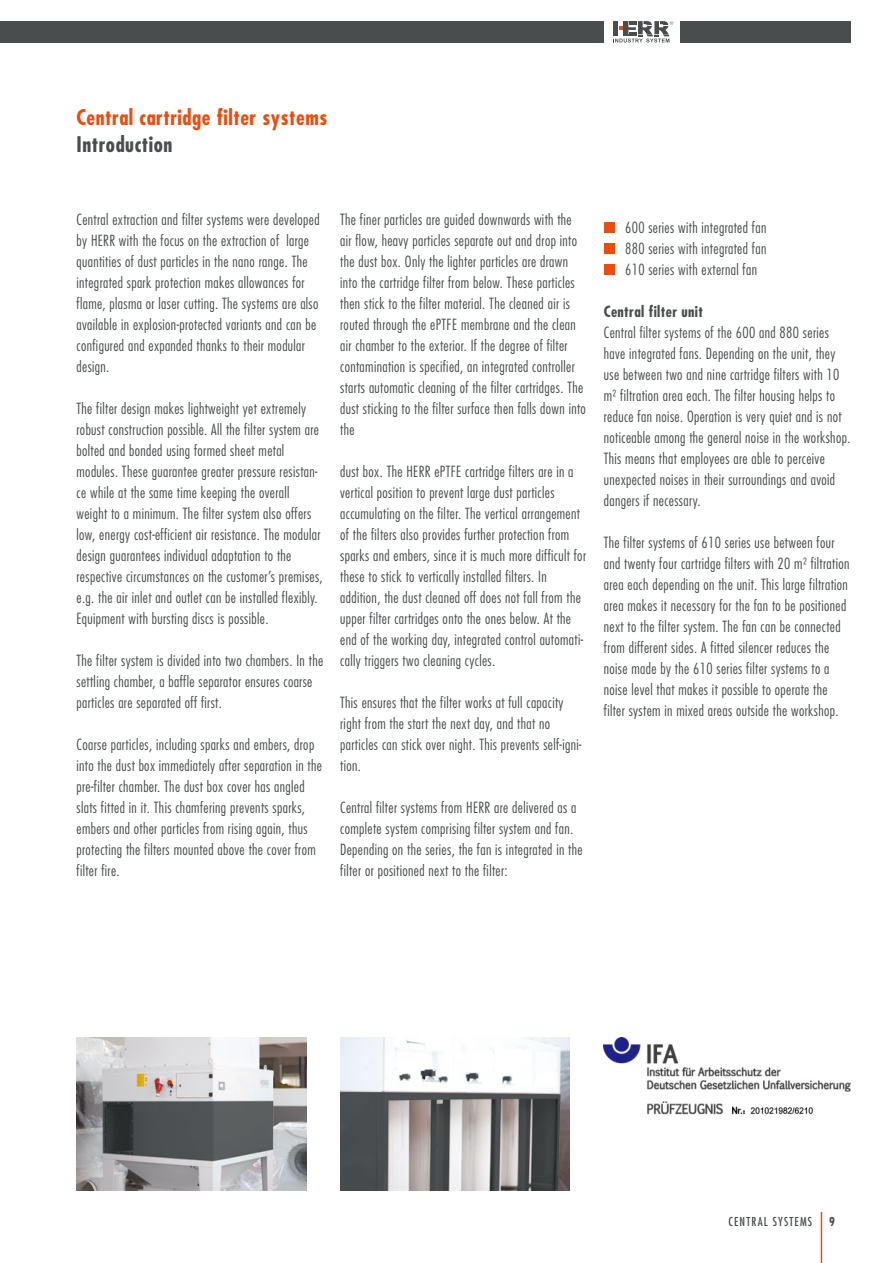
<style>
.page{position:relative;width:893px;height:1263px;background:#fff}
.page>*{position:absolute;margin:0;border:0;box-sizing:border-box;transform-origin:0 0}
.t1{font:700 condensed 21px "Futura";letter-spacing:.025em;color:#e94e0f}
.t2{font:700 condensed 21px "Futura";letter-spacing:.025em;color:#494d4e}
.t3{font:300 condensed 15px/21px "Futura";letter-spacing:.025em;color:#494d4e}
.t4{font:700 condensed 15px "Futura";letter-spacing:.025em;color:#494d4e}
.t5{font:condensed 12px "Futura";letter-spacing:.1em;color:#494d4e}
.t6{font:700 condensed 12px "Futura";color:#494d4e}
</style>
<div class="page">
<div style="left:0;top:21px;width:604px;height:22px;background:#494d4e"></div>
<svg style="left:613px;top:21px;width:60px;height:22px"></svg>
<div style="left:680px;top:21px;width:170px;height:22px;background:#494d4e"></div>
<hr style="left:821px;top:1212px;width:1px;height:51px;background:#e94e0f">
<div style="left:604px;top:222px;width:10px;height:11px;background:#e94e0f"></div>
<div style="left:604px;top:243px;width:10px;height:11px;background:#e94e0f"></div>
<div style="left:604px;top:264px;width:10px;height:11px;background:#e94e0f"></div>
<img style="left:77px;top:1038px;width:229px;height:153px">
<img style="left:340px;top:1038px;width:230px;height:153px">
<img style="left:603px;top:1038px;width:247px;height:77px">
<h1 class="t1" style="left:77px;top:103px;width:252px">Central cartridge filter systems</h1>
<h1 class="t2" style="left:77px;top:130px;width:97px">Introduction</h1>
<p class="t3" style="left:77px;top:209px;width:245px">Central extraction and filter systems were developed by HERR with the focus on the extraction of large quantities of dust particles in the nano range. The integrated spark protection makes allowances for flame, plasma or laser cutting. The systems are also available in explosion-protected variants and can be configured and expanded thanks to their modular design.</p>
<p class="t3" style="left:77px;top:398px;width:248px">The filter design makes lightweight yet extremely robust construction possible. All the filter system are bolted and bonded using formed sheet metal modules. These guarantee greater pressure resistan&shy;ce while at the same time keeping the overall weight to a minimum. The filter system also offers low, energy cost-efficient air resistance. The modular design guarantees individual adaptation to the respective circumstances on the customer’s premises, e.g. the air inlet and outlet can be installed flexibly.<br>Equipment with bursting discs is possible.</p>
<p class="t3" style="left:77px;top:650px;width:248px">The filter system is divided into two chambers. In the settling chamber, a baffle separator ensures coarse particles are separated off first.</p>
<p class="t3" style="left:77px;top:734px;width:247px">Coarse particles, including sparks and embers, drop into the dust box immediately after separation in the pre-filter chamber. The dust box cover has angled slats fitted in it. This chamfering prevents sparks, embers and other particles from rising again, thus protecting the filters mounted above the cover from filter fire.</p>
<p class="t3" style="left:340px;top:209px;width:247px">The finer particles are guided downwards with the air flow, heavy particles separate out and drop into the dust box. Only the lighter particles are drawn into the cartridge filter from below. These particles then stick to the filter material. The cleaned air is routed through the ePTFE membrane and the clean air chamber to the exterior. If the degree of filter contamination is specified, an integrated controller starts automatic cleaning of the filter cartridges. The dust sticking to the filter surface then falls down into the</p>
<p class="t3" style="left:340px;top:461px;width:247px">dust box. The HERR ePTFE cartridge filters are in a vertical position to prevent large dust particles accumulating on the filter. The vertical arrangement of the filters also provides further protection from sparks and embers, since it is much more difficult for these to stick to vertically installed filters. In addition, the dust cleaned off does not fall from the upper filter cartridges onto the ones below. At the end of the working day, integrated control automati&shy;cally triggers two cleaning cycles.</p>
<p class="t3" style="left:340px;top:692px;width:243px">This ensures that the filter works at full capacity right from the start the next day, and that no particles can stick over night. This prevents self-igni&shy;tion.</p>
<p class="t3" style="left:340px;top:797px;width:244px">Central filter systems from HERR are delivered as a complete system comprising filter system and fan.<br>Depending on the series, the fan is integrated in the filter or positioned next to the filter:</p>
<p class="t3" style="left:625px;top:217px;width:143px;text-align:justify">600 series with integrated fan 880 series with integrated fan 610 series with external fan</p>
<p class="t4" style="left:604px;top:302px;width:101px">Central filter unit</p>
<p class="t3" style="left:604px;top:322px;width:248px">Central filter systems of the 600 and 880 series have integrated fans. Depending on the unit, they use between two and nine cartridge filters with 10 m² filtration area each. The filter housing helps to reduce fan noise. Operation is very quiet and is not noticeable among the general noise in the workshop.<br>This means that employees are able to perceive unexpected noises in their surroundings and avoid dangers if necessary.</p>
<p class="t3" style="left:604px;top:532px;width:247px">The filter systems of 610 series use between four and twenty four cartridge filters with 20 m² filtration area each depending on the unit. This large filtration area makes it necessary for the fan to be positioned next to the filter system. The fan can be connected from different sides. A fitted silencer reduces the noise made by the 610 series filter systems to a noise level that makes it possible to operate the filter system in mixed areas outside the workshop.</p>
<p class="t5" style="left:729px;top:1214px;width:85px">CENTRAL SYSTEMS</p>
<p class="t6" style="left:829px;top:1213px;width:7px">9</p>
</div>
